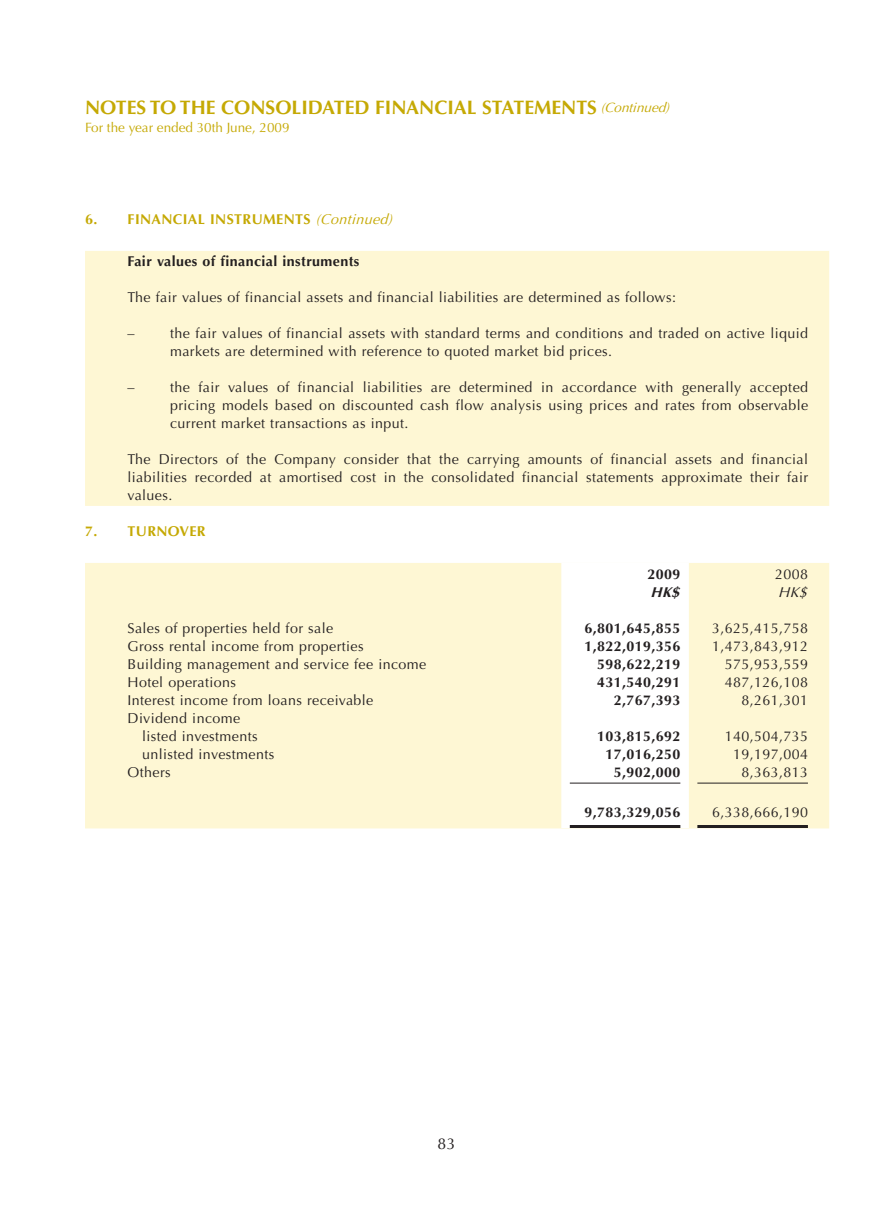
<style>
.page{position:relative;width:893px;height:1212px;background:#fff}
.page>*{position:absolute;margin:0;border:0;box-sizing:border-box;transform-origin:0 0}
.t1{font:700 19.5px "Optima LT Std";color:#c5a904}
.t2{font:15.75px "Optima LT Std";color:#231f20}
.t3{font:14.25px/18px "Optima LT Std";letter-spacing:.03em;color:#231f20}
.t4{font:700 14.25px "Optima LT Std";letter-spacing:.03em;color:#231f20}
.t5{font:700 14.25px "Optima LT Std";letter-spacing:.03em;color:#c5a904}
.t6{font:italic 700 14.25px "Optima LT Std";color:#231f20}
.t7{font:italic 14.25px "Optima LT Std";color:#231f20}
.t8{font:13.5px "Optima LT Std";color:#c5a904}
.s1{font-weight:400;font-style:italic;font-size:13.5px}
.s2{font-weight:400;font-style:italic}
</style>
<div class="page">
<div style="left:85px;top:251px;width:744px;height:255px;background:#fef7d4"></div>
<div style="left:85px;top:563px;width:744px;height:265px;background:#fef7d4"></div>
<div style="left:561px;top:563px;width:128px;height:265px;background:#fff"></div>
<hr style="left:570px;top:783px;width:110px;height:1px;background:#231f20">
<hr style="left:697px;top:783px;width:111px;height:1px;background:#231f20">
<hr style="left:570px;top:825px;width:110px;height:3px;background:#231f20">
<hr style="left:697px;top:825px;width:111px;height:3px;background:#231f20">
<h1 class="t1" style="left:85px;top:96px;width:590px">NOTES TO THE CONSOLIDATED FINANCIAL STATEMENTS <span class="s1">(Continued)</span></h1>
<p class="t8" style="left:85px;top:119px;width:206px">For the year ended 30th June, 2009</p>
<p class="t5" style="left:85px;top:211px;width:313px">6. FINANCIAL INSTRUMENTS <span class="s2">(Continued)</span></p>
<p class="t4" style="left:128px;top:253px;width:233px">Fair values of financial instruments</p>
<p class="t3" style="left:128px;top:289px;width:550px">The fair values of financial assets and financial liabilities are determined as follows:</p>
<p class="t3" style="left:128px;top:325px;width:9px">–</p>
<p class="t3" style="left:170px;top:325px;width:639px">the fair values of financial assets with standard terms and conditions and traded on active liquid markets are determined with reference to quoted market bid prices.</p>
<p class="t3" style="left:128px;top:379px;width:9px">–</p>
<p class="t3" style="left:170px;top:379px;width:640px;text-align:justify">the fair values of financial liabilities are determined in accordance with generally accepted pricing models based on discounted cash flow analysis using prices and rates from observable current market transactions as input.</p>
<p class="t3" style="left:128px;top:451px;width:682px;text-align:justify">The Directors of the Company consider that the carrying amounts of financial assets and financial liabilities recorded at amortised cost in the consolidated financial statements approximate their fair values.</p>
<p class="t5" style="left:85px;top:523px;width:122px">7. TURNOVER</p>
<p class="t4" style="left:647px;top:565px;width:34px">2009</p>
<p class="t3" style="left:775px;top:565px;width:34px">2008</p>
<p class="t6" style="left:651px;top:583px;width:35px">HK$</p>
<p class="t7" style="left:778px;top:583px;width:35px">HK$</p>
<p class="t3" style="left:128px;top:619px;width:207px">Sales of properties held for sale</p>
<p class="t4" style="left:584px;top:619px;width:97px">6,801,645,855</p>
<p class="t3" style="left:712px;top:619px;width:97px">3,625,415,758</p>
<p class="t3" style="left:128px;top:637px;width:238px">Gross rental income from properties</p>
<p class="t4" style="left:584px;top:637px;width:97px">1,822,019,356</p>
<p class="t3" style="left:712px;top:637px;width:97px">1,473,843,912</p>
<p class="t3" style="left:128px;top:655px;width:300px">Building management and service fee income</p>
<p class="t4" style="left:597px;top:655px;width:85px">598,622,219</p>
<p class="t3" style="left:725px;top:655px;width:85px">575,953,559</p>
<p class="t3" style="left:128px;top:673px;width:110px">Hotel operations</p>
<p class="t4" style="left:597px;top:673px;width:85px">431,540,291</p>
<p class="t3" style="left:725px;top:673px;width:85px">487,126,108</p>
<p class="t3" style="left:128px;top:691px;width:247px">Interest income from loans receivable</p>
<p class="t4" style="left:614px;top:691px;width:68px">2,767,393</p>
<p class="t3" style="left:741px;top:691px;width:68px">8,261,301</p>
<p class="t3" style="left:142px;top:709px;width:117px;text-indent:-15px">Dividend income listed investments</p>
<p class="t4" style="left:597px;top:727px;width:85px">103,815,692</p>
<p class="t3" style="left:725px;top:727px;width:85px">140,504,735</p>
<p class="t3" style="left:142px;top:745px;width:133px">unlisted investments</p>
<p class="t4" style="left:605px;top:745px;width:76px">17,016,250</p>
<p class="t3" style="left:733px;top:745px;width:76px">19,197,004</p>
<p class="t3" style="left:128px;top:763px;width:45px">Others</p>
<p class="t4" style="left:614px;top:763px;width:68px">5,902,000</p>
<p class="t3" style="left:741px;top:763px;width:68px">8,363,813</p>
<p class="t4" style="left:584px;top:804px;width:97px">9,783,329,056</p>
<p class="t3" style="left:712px;top:803px;width:97px">6,338,666,190</p>
<p class="t2" style="left:437px;top:1134px;width:19px">83</p>
</div>
